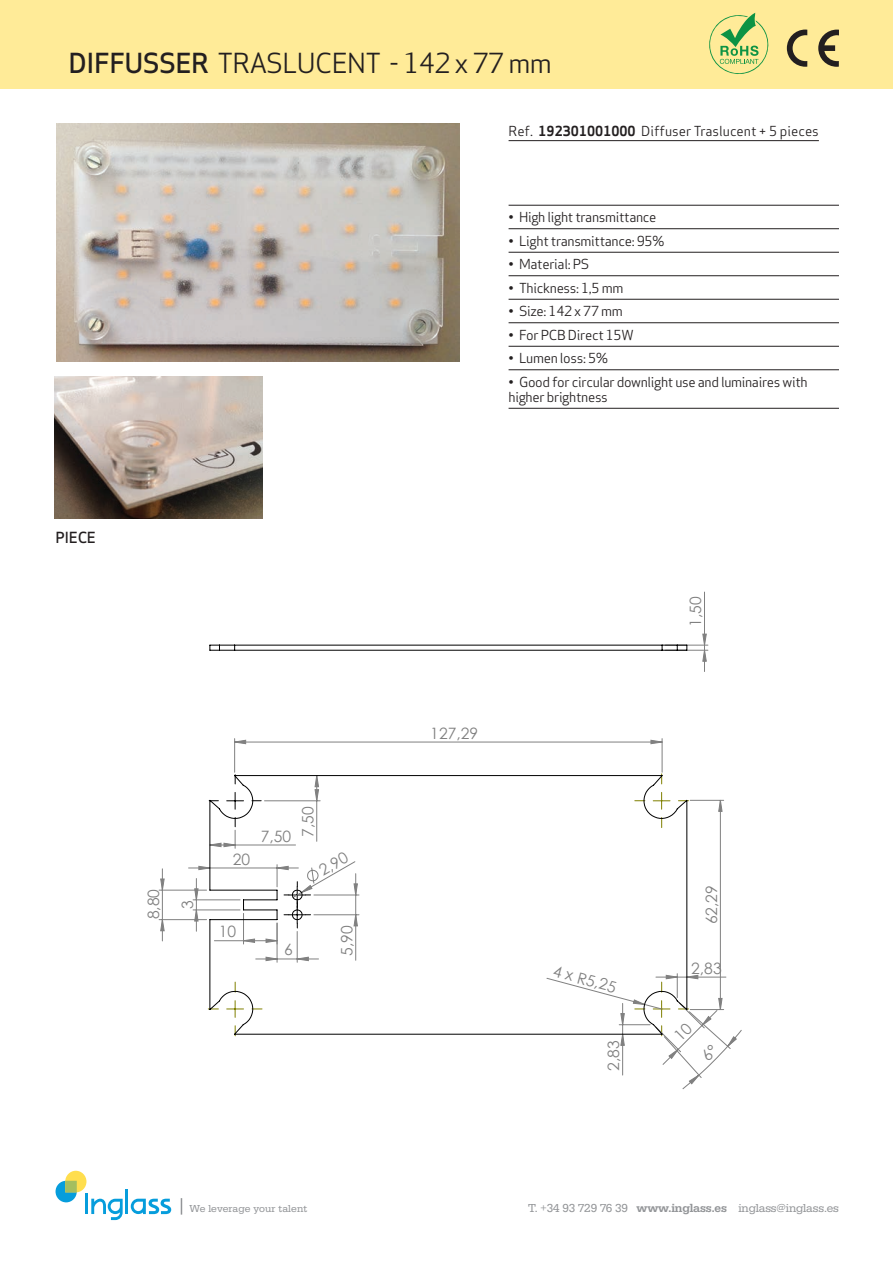
<style>
.page{position:relative;width:893px;height:1263px;background:#fff}
.page>*{position:absolute;margin:0;border:0;box-sizing:border-box;transform-origin:0 0}
.t1{font:27px "Apex Sans";letter-spacing:-.025em;color:#231f20}
.t2{font:15.6px "Century Gothic";color:#808080}
.t3{font:500 15px "Apex Sans";letter-spacing:-.025em;color:#231f20}
.t4{font:13.5px/15px "Apex Sans";letter-spacing:-.025em;color:#231f20}
.t5{font:13.5px "Apex Sans";color:#231f20}
.t6{font:12px "Serifa D";letter-spacing:-.01em;color:#939598}
.t7{font:10.5px "Serifa D";letter-spacing:.01em;color:#939598}
.s1{font-weight:500}
.s2{font-weight:700}
</style>
<div class="page">
<hr style="left:125px;top:1190px;width:3px;height:24px;background:#069ddc">
<svg style="left:131px;top:1199px;width:40px;height:15px"></svg>
<svg style="left:56px;top:1171px;width:67px;height:49px"></svg>
<svg style="left:181px;top:1198px;width:1px;height:16px"></svg>
<div style="left:0;top:0;width:893px;height:88px;background:#ffeb98"></div>
<hr style="left:509px;top:205px;width:330px;height:1px;background:#231f20">
<hr style="left:509px;top:228px;width:330px;height:1px;background:#231f20">
<hr style="left:509px;top:252px;width:330px;height:1px;background:#231f20">
<hr style="left:509px;top:275px;width:330px;height:1px;background:#231f20">
<hr style="left:509px;top:299px;width:330px;height:1px;background:#231f20">
<hr style="left:509px;top:322px;width:330px;height:1px;background:#231f20">
<hr style="left:509px;top:346px;width:330px;height:1px;background:#231f20">
<hr style="left:509px;top:369px;width:330px;height:1px;background:#231f20">
<hr style="left:509px;top:408px;width:330px;height:1px;background:#231f20">
<svg style="left:818px;top:30px;width:21px;height:37px"></svg>
<svg style="left:787px;top:30px;width:20px;height:37px"></svg>
<svg style="left:709px;top:12px;width:60px;height:62px"></svg>
<hr style="left:509px;top:140px;width:310px;height:1px;background:#231f20">
<img style="left:56px;top:124px;width:403px;height:238px">
<img style="left:54px;top:376px;width:209px;height:143px">
<hr style="left:690px;top:800px;width:34px;height:1px;background:#808080">
<hr style="left:159px;top:890px;width:48px;height:1px;background:#808080">
<hr style="left:159px;top:919px;width:48px;height:1px;background:#808080">
<hr style="left:665px;top:645px;width:43px;height:1px;background:#808080">
<hr style="left:665px;top:650px;width:43px;height:1px;background:#808080">
<hr style="left:704px;top:592px;width:1px;height:53px;background:#808080">
<svg style="left:706px;top:800px;width:16px;height:156px"></svg>
<svg style="left:161px;top:634px;width:545px;height:403px"></svg>
<svg style="left:209px;top:774px;width:479px;height:261px"></svg>
<hr style="left:235px;top:650px;width:427px;height:1px;background:#000">
<hr style="left:235px;top:645px;width:427px;height:1px;background:#000">
<svg style="left:662px;top:645px;width:25px;height:6px"></svg>
<svg style="left:209px;top:645px;width:26px;height:6px"></svg>
<svg style="left:252px;top:956px;width:490px;height:133px"></svg>
<p class="t1" style="left:68px;top:41px;width:485px"><span class="s1">DIFFUSSER</span> TRASLUCENT - 142 x 77 mm</p>
<p class="t5" style="left:509px;top:120px;width:312px">Ref. <span class="s2">192301001000</span> Diffuser Traslucent + 5 pieces</p>
<p class="t3" style="left:56px;top:524px;width:42px">PIECE</p>
<p class="t2" style="left:143px;top:919px;width:32px;rotate:-90deg">8,80</p>
<p class="t2" style="left:176px;top:908px;width:10px;rotate:-90deg">3</p>
<p class="t2" style="left:233px;top:848px;width:19px">20</p>
<p class="t2" style="left:261px;top:825px;width:32px">7,50</p>
<p class="t2" style="left:297px;top:837px;width:32px;rotate:-90deg">7,50</p>
<p class="t2" style="left:315px;top:862px;width:32px;rotate:-30deg">2,90</p>
<p class="t2" style="left:219px;top:921px;width:19px">10</p>
<p class="t2" style="left:284px;top:939px;width:10px">6</p>
<p class="t2" style="left:336px;top:956px;width:32px;rotate:-90deg">5,90</p>
<p class="t4" style="left:509px;top:208px;width:149px">• High light transmittance</p>
<p class="t4" style="left:509px;top:232px;width:158px">• Light transmittance: 95%</p>
<p class="t4" style="left:509px;top:255px;width:82px">• Material: PS</p>
<p class="t4" style="left:509px;top:279px;width:116px">• Thickness: 1,5 mm</p>
<p class="t4" style="left:509px;top:302px;width:116px">• Size: 142 x 77 mm</p>
<p class="t4" style="left:509px;top:326px;width:127px">• For PCB Direct 15W</p>
<p class="t4" style="left:509px;top:349px;width:101px">• Lumen loss: 5%</p>
<p class="t4" style="left:509px;top:373px;width:301px">• Good for circular downlight use and luminaires with higher brightness</p>
<p class="t2" style="left:430px;top:722px;width:49px">127,29</p>
<p class="t2" style="left:685px;top:627px;width:32px;rotate:-90deg">1,50</p>
<p class="t2" style="left:556px;top:960px;width:66px;rotate:15deg">4 x R5,25</p>
<p class="t2" style="left:603px;top:1071px;width:32px;rotate:-90deg">2,83</p>
<p class="t2" style="left:700px;top:924px;width:41px;rotate:-90deg">62,29</p>
<p class="t2" style="left:691px;top:957px;width:32px">2,83</p>
<p class="t7" style="left:190px;top:1202px;width:119px">We leverage your talent</p>
<p class="t6" style="left:528px;top:1202px;width:312px">T. +34 93 729 76 39 <span class="s1">www.inglass.es</span> inglass@inglass.es</p>
</div>
